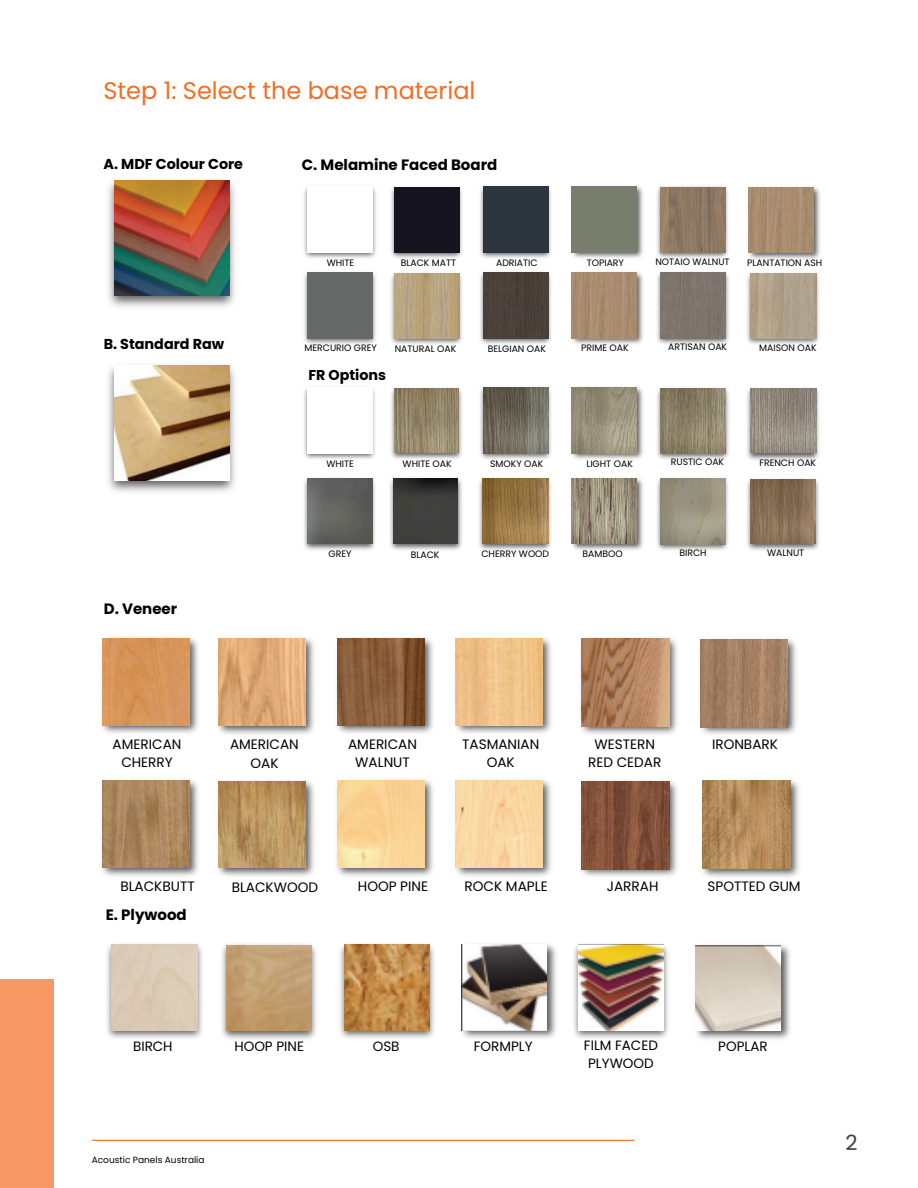
<style>
.page{position:relative;width:918px;height:1188px;background:#fff}
.page>*{position:absolute;margin:0;border:0;box-sizing:border-box;transform-origin:0 0}
.t1{font:24px "Poppins";color:#f36d21}
.t2{font:21px "Poppins";color:#3c3c3c}
.t3{font:700 15px "Poppins";color:#000}
.t4{font:700 14.4px "Poppins";color:#000}
.t5{font:700 14.25px "Poppins";color:#000}
.t6{font:13.65px/18.5px "Poppins";color:#000;text-align:center}
.t7{font:13.5px/18.3px "Poppins";color:#000;text-align:center}
.t8{font:9.3px "Poppins";color:#000}
.t9{font:9px "Poppins";color:#000}
</style>
<div class="page">
<hr style="left:92px;top:1140px;width:543px;height:1px;background:#f36d21">
<div style="left:0;top:980px;width:53px;height:208px;background:#f69964"></div>
<img style="left:108px;top:180px;width:127px;height:127px">
<img style="left:114px;top:181px;width:115px;height:114px">
<img style="left:108px;top:365px;width:127px;height:127px">
<img style="left:114px;top:366px;width:115px;height:114px">
<img style="left:107px;top:944px;width:95px;height:94px">
<div style="left:112px;top:945px;width:85px;height:85px;background:#dccbb6"></div>
<img style="left:222px;top:944px;width:94px;height:95px">
<img style="left:226px;top:945px;width:86px;height:86px">
<img style="left:340px;top:944px;width:94px;height:94px">
<img style="left:344px;top:945px;width:86px;height:85px">
<img style="left:461px;top:944px;width:95px;height:94px">
<img style="left:461px;top:945px;width:86px;height:85px">
<img style="left:574px;top:944px;width:94px;height:94px">
<img style="left:578px;top:945px;width:86px;height:85px">
<img style="left:696px;top:945px;width:94px;height:94px">
<img style="left:695px;top:945px;width:86px;height:86px">
<img style="left:102px;top:638px;width:96px;height:95px">
<img style="left:103px;top:638px;width:87px;height:87px">
<img style="left:218px;top:638px;width:96px;height:96px">
<img style="left:219px;top:639px;width:86px;height:87px">
<img style="left:337px;top:638px;width:96px;height:95px">
<img style="left:338px;top:638px;width:86px;height:87px">
<img style="left:455px;top:638px;width:96px;height:95px">
<img style="left:456px;top:638px;width:86px;height:87px">
<img style="left:581px;top:638px;width:96px;height:96px">
<img style="left:581px;top:639px;width:88px;height:88px">
<img style="left:102px;top:780px;width:96px;height:96px">
<img style="left:103px;top:781px;width:87px;height:86px">
<img style="left:218px;top:781px;width:96px;height:95px">
<img style="left:219px;top:781px;width:86px;height:87px">
<img style="left:337px;top:780px;width:96px;height:96px">
<img style="left:338px;top:781px;width:86px;height:86px">
<img style="left:455px;top:780px;width:96px;height:96px">
<img style="left:456px;top:781px;width:86px;height:86px">
<img style="left:700px;top:639px;width:96px;height:95px">
<img style="left:700px;top:639px;width:88px;height:88px">
<img style="left:581px;top:781px;width:96px;height:95px">
<img style="left:581px;top:781px;width:88px;height:88px">
<img style="left:702px;top:780px;width:97px;height:97px">
<img style="left:703px;top:781px;width:88px;height:87px">
<img style="left:304px;top:187px;width:72px;height:71px">
<img style="left:308px;top:187px;width:65px;height:65px">
<img style="left:391px;top:187px;width:71px;height:71px">
<div style="left:394px;top:187px;width:65px;height:66px;background:#16141f"></div>
<img style="left:480px;top:186px;width:71px;height:72px">
<div style="left:483px;top:187px;width:65px;height:65px;background:#2d363f"></div>
<img style="left:571px;top:186px;width:72px;height:72px">
<div style="left:572px;top:187px;width:65px;height:65px;background:#797d6c"></div>
<img style="left:304px;top:272px;width:72px;height:72px">
<div style="left:308px;top:273px;width:65px;height:65px;background:#666867"></div>
<img style="left:391px;top:273px;width:71px;height:71px">
<img style="left:394px;top:273px;width:65px;height:65px">
<img style="left:480px;top:272px;width:71px;height:72px">
<div style="left:483px;top:273px;width:65px;height:65px;background:#49413a"></div>
<img style="left:571px;top:272px;width:72px;height:72px">
<img style="left:572px;top:273px;width:65px;height:65px">
<img style="left:657px;top:272px;width:72px;height:72px">
<div style="left:661px;top:273px;width:65px;height:65px;background:#7d756c"></div>
<img style="left:747px;top:273px;width:72px;height:71px">
<img style="left:751px;top:274px;width:65px;height:65px">
<img style="left:657px;top:186px;width:71px;height:72px">
<img style="left:660px;top:187px;width:65px;height:65px">
<img style="left:748px;top:187px;width:72px;height:72px">
<img style="left:749px;top:188px;width:65px;height:65px">
<img style="left:304px;top:388px;width:71px;height:71px">
<img style="left:307px;top:388px;width:66px;height:65px">
<img style="left:391px;top:388px;width:71px;height:71px">
<img style="left:394px;top:388px;width:64px;height:64px">
<img style="left:480px;top:387px;width:71px;height:72px">
<img style="left:483px;top:388px;width:65px;height:65px">
<img style="left:571px;top:387px;width:72px;height:72px">
<img style="left:572px;top:388px;width:65px;height:65px">
<img style="left:657px;top:388px;width:72px;height:71px">
<img style="left:661px;top:388px;width:65px;height:65px">
<img style="left:747px;top:388px;width:72px;height:72px">
<img style="left:751px;top:389px;width:65px;height:64px">
<img style="left:304px;top:478px;width:71px;height:72px">
<img style="left:307px;top:479px;width:65px;height:65px">
<img style="left:390px;top:478px;width:72px;height:72px">
<img style="left:394px;top:479px;width:64px;height:64px">
<img style="left:479px;top:478px;width:72px;height:72px">
<img style="left:483px;top:479px;width:65px;height:65px">
<img style="left:571px;top:478px;width:72px;height:72px">
<img style="left:571px;top:479px;width:66px;height:65px">
<img style="left:657px;top:478px;width:71px;height:72px">
<img style="left:660px;top:479px;width:66px;height:65px">
<img style="left:747px;top:479px;width:72px;height:71px">
<img style="left:751px;top:479px;width:65px;height:64px">
<p class="t1" style="left:103px;top:74px;width:374px">Step 1: Select the base material</p>
<h3 class="t4" style="left:104px;top:154px;width:141px">A. MDF Colour Core</h3>
<p class="t3" style="left:302px;top:154px;width:197px">C. Melamine Faced Board</p>
<p class="t8" style="left:327px;top:256px;width:29px">WHITE</p>
<p class="t8" style="left:401px;top:256px;width:57px">BLACK MATT</p>
<h4 class="t8" style="left:496px;top:256px;width:43px">ADRIATIC</h4>
<p class="t8" style="left:587px;top:256px;width:39px">TOPIARY</p>
<p class="t8" style="left:655px;top:256px;width:76px">NOTAIO WALNUT</p>
<h4 class="t8" style="left:747px;top:256px;width:77px">PLANTATION ASH</h4>
<h1 class="t4" style="left:104px;top:334px;width:122px">B. Standard Raw</h1>
<p class="t3" style="left:104px;top:598px;width:75px">D. Veneer</p>
<p class="t8" style="left:304px;top:342px;width:74px">MERCURIO GREY</p>
<h4 class="t8" style="left:395px;top:342px;width:63px">NATURAL OAK</h4>
<p class="t8" style="left:488px;top:342px;width:60px">BELGIAN OAK</p>
<p class="t8" style="left:581px;top:342px;width:49px">PRIME OAK</p>
<h4 class="t8" style="left:668px;top:340px;width:61px">ARTISAN OAK</h4>
<p class="t8" style="left:759px;top:341px;width:59px">MAISON OAK</p>
<h3 class="t5" style="left:308px;top:365px;width:79px">FR Options</h3>
<p class="t8" style="left:326px;top:457px;width:29px">WHITE</p>
<p class="t8" style="left:403px;top:457px;width:51px">WHITE OAK</p>
<h4 class="t8" style="left:490px;top:457px;width:55px">SMOKY OAK</h4>
<p class="t8" style="left:586px;top:457px;width:48px">LIGHT OAK</p>
<p class="t8" style="left:671px;top:455px;width:55px">RUSTIC OAK</p>
<h4 class="t8" style="left:759px;top:456px;width:58px">FRENCH OAK</h4>
<p class="t8" style="left:329px;top:548px;width:25px">GREY</p>
<p class="t8" style="left:411px;top:548px;width:30px">BLACK</p>
<h4 class="t8" style="left:481px;top:548px;width:69px">CHERRY WOOD</h4>
<p class="t8" style="left:583px;top:548px;width:42px">BAMBOO</p>
<p class="t8" style="left:679px;top:546px;width:29px">BIRCH</p>
<h4 class="t8" style="left:767px;top:547px;width:39px">WALNUT</h4>
<p class="t6" style="left:113px;top:735px;width:70px">AMERICAN<br>CHERRY</p>
<p class="t6" style="left:230px;top:735px;width:70px">AMERICAN<br>OAK</p>
<h4 class="t6" style="left:348px;top:735px;width:70px">AMERICAN<br>WALNUT</h4>
<p class="t6" style="left:462px;top:735px;width:79px">TASMANIAN<br>OAK</p>
<p class="t6" style="left:588px;top:735px;width:75px">WESTERN<br>RED CEDAR</p>
<p class="t6" style="left:712px;top:735px;width:67px">IRONBARK</p>
<h4 class="t6" style="left:120px;top:877px;width:76px">BLACKBUTT</h4>
<p class="t6" style="left:232px;top:878px;width:88px">BLACKWOOD</p>
<p class="t6" style="left:358px;top:877px;width:72px">HOOP PINE</p>
<h4 class="t6" style="left:465px;top:877px;width:85px">ROCK MAPLE</h4>
<h4 class="t3" style="left:106px;top:904px;width:83px">E. Plywood</h4>
<p class="t6" style="left:607px;top:877px;width:53px">JARRAH</p>
<h4 class="t6" style="left:708px;top:877px;width:95px">SPOTTED GUM</h4>
<p class="t7" style="left:133px;top:1037px;width:41px">BIRCH</p>
<h3 class="t7" style="left:234px;top:1037px;width:71px">HOOP PINE</h3>
<p class="t7" style="left:373px;top:1037px;width:28px">OSB</p>
<p class="t7" style="left:474px;top:1037px;width:60px">FORMPLY</p>
<h4 class="t7" style="left:584px;top:1036px;width:76px">FILM FACED<br>PLYWOOD</h4>
<p class="t7" style="left:718px;top:1037px;width:51px">POPLAR</p>
<p class="t9" style="left:92px;top:1154px;width:114px">Acoustic Panels Australia</p>
<h3 class="t2" style="left:845px;top:1128px;width:14px">2</h3>
</div>
